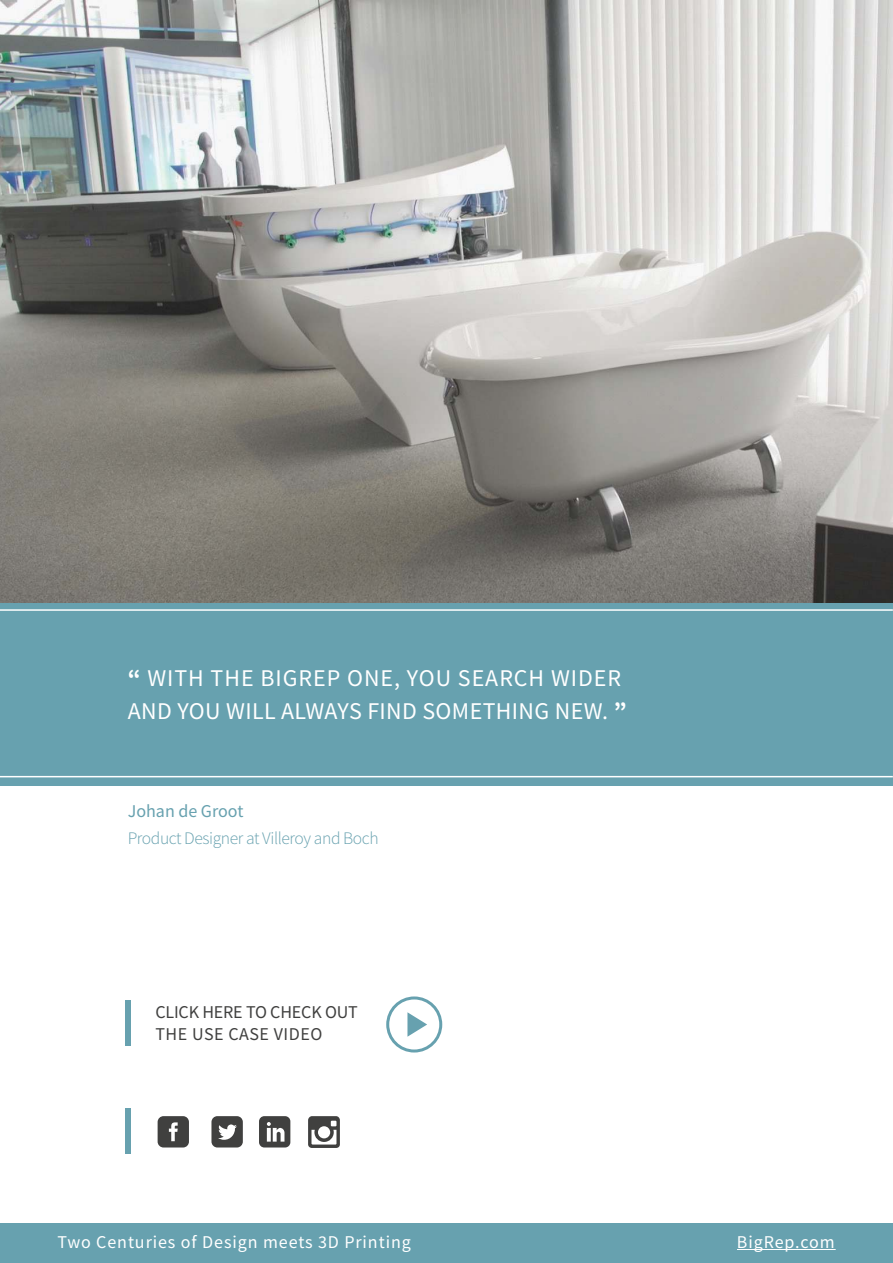
<style>
.page{position:relative;width:893px;height:1263px;background:#fff}
.page>*{position:absolute;margin:0;border:0;box-sizing:border-box;transform-origin:0 0}
.t1{font:24px/33px "Source Sans Pro";letter-spacing:.015em;color:#fff}
.t2{font:18px "Source Sans Pro";letter-spacing:.05em;color:#fff}
.t3{font:18px/22.5px "Source Sans Pro";letter-spacing:-.01em;color:#40403f}
.t4{font:18px "Source Sans Pro";color:#67a1af}
.t5{font:300 17.55px "Source Sans Pro";letter-spacing:-.025em;color:#67a1af}
.s1{font-weight:700}
</style>
<div class="page">
<div style="left:0;top:602px;width:893px;height:184px;background:#67a1af"></div>
<img style="left:0;top:0;width:893px;height:603px">
<div style="left:0;top:1223px;width:893px;height:40px;background:#67a1af"></div>
<hr style="left:737px;top:1249px;width:99px;height:1px;background:#fff">
<div style="left:125px;top:1000px;width:5px;height:46px;background:#67a1af"></div>
<svg style="left:407px;top:1012px;width:20px;height:25px"></svg>
<div style="left:386px;top:996px;width:56px;height:56px;border:3px solid #67a1af;border-radius:50%"></div>
<hr style="left:0;top:609px;width:893px;height:2px;background:#fff">
<hr style="left:0;top:776px;width:893px;height:1px;background:#fff">
<div style="left:125px;top:1108px;width:5px;height:46px;background:#67a1af"></div>
<svg style="left:259px;top:1116px;width:31px;height:31px"></svg>
<svg style="left:211px;top:1116px;width:32px;height:31px"></svg>
<svg style="left:158px;top:1116px;width:31px;height:31px"></svg>
<svg style="left:308px;top:1116px;width:32px;height:32px"></svg>
<p class="t1" style="left:128px;top:663px;width:500px"><span class="s1">“</span> WITH THE BIGREP ONE, YOU SEARCH WIDER<br>AND YOU WILL ALWAYS FIND SOMETHING NEW. <span class="s1">”</span></p>
<p class="t4" style="left:128px;top:804px;width:117px">Johan de Groot</p>
<p class="t5" style="left:128px;top:831px;width:252px">Product Designer at Villeroy and Boch</p>
<p class="t3" style="left:155px;top:1002px;width:204px">CLICK HERE TO CHECK OUT<br>THE USE CASE VIDEO</p>
<p class="t2" style="left:57px;top:1235px;width:355px">Two Centuries of Design meets 3D Printing</p>
<p class="t2" style="left:737px;top:1235px;width:99px">BigRep.com</p>
</div>
